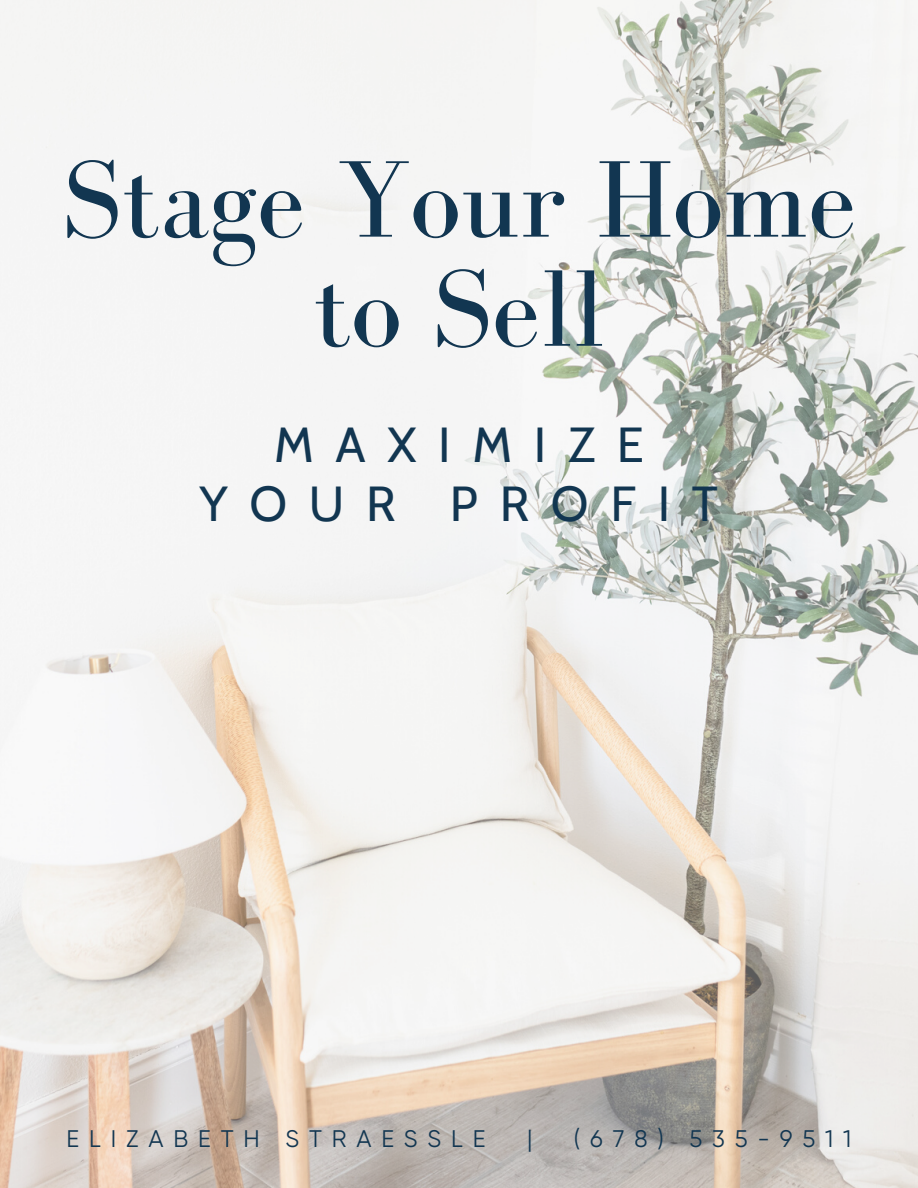
<style>
.page{position:relative;width:918px;height:1188px;background:#fff}
.page>*{position:absolute;margin:0;border:0;box-sizing:border-box;transform-origin:0 0}
.t1{font:112.2px "Bodoni FLF";color:#123651}
.t2{font:49.05px/59.2px "Cabin";letter-spacing:.445em;color:#123651;text-align:center}
.t3{font:24px "Gilroy";letter-spacing:.41em;color:#123651}
</style>
<div class="page">
<img style="left:0;top:0;width:918px;height:1188px">
<p class="t1" style="left:61px;top:139px;width:797px">Stage Your Home</p>
<p class="t1" style="left:313px;top:248px;width:293px">to Sell</p>
<p class="t2" style="left:200px;top:415px;width:520px">MAXIMIZE<br>YOUR PROFIT</p>
<p class="t3" style="left:67px;top:1125px;width:420px">ELIZABETH STRAESSLE</p>
<p class="t3" style="left:527px;top:1125px;width:7px">|</p>
<p class="t3" style="left:574px;top:1125px;width:279px">(678) 535-9511</p>
</div>
